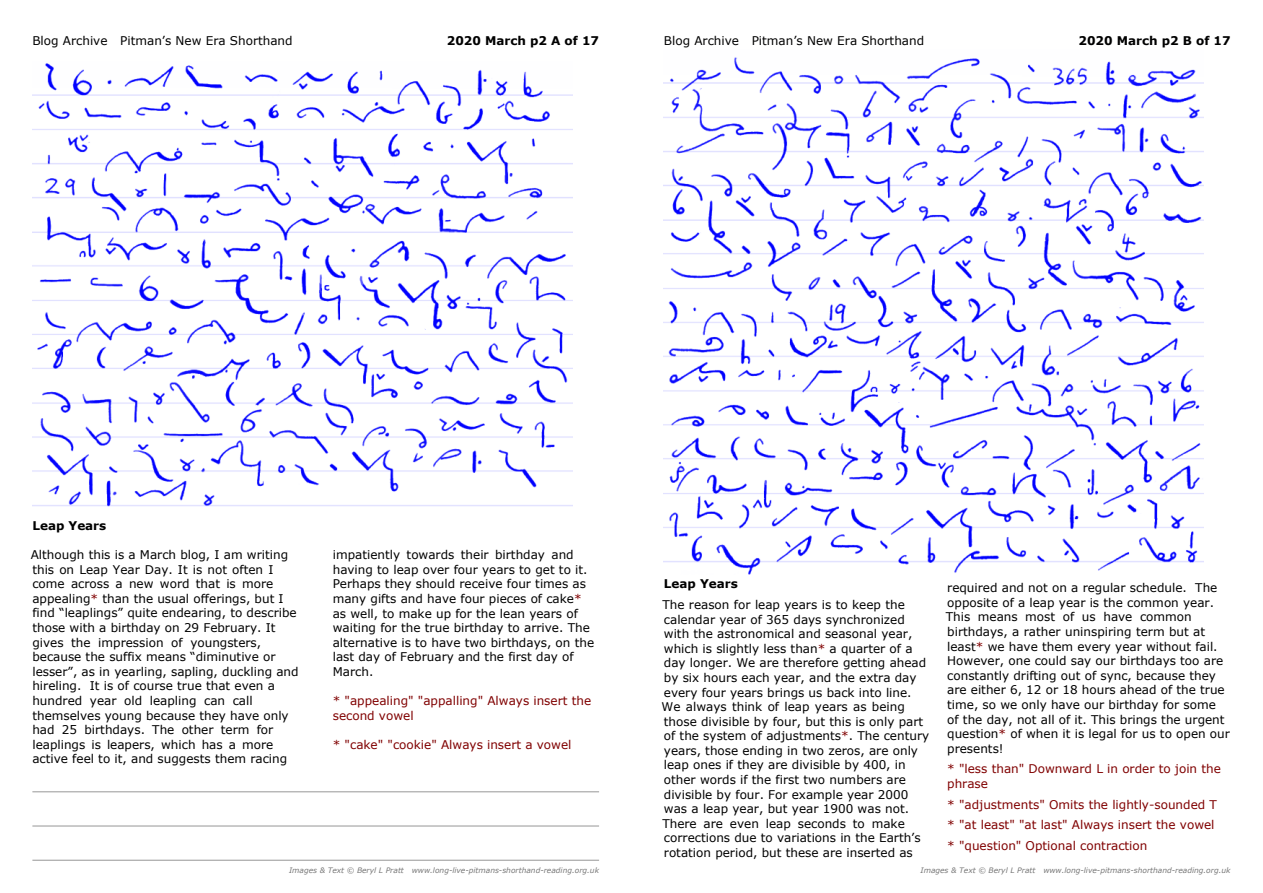
<style>
.page{position:relative;width:1263px;height:893px;background:#fff}
.page>*{position:absolute;margin:0;border:0;box-sizing:border-box;transform-origin:0 0}
.t1{font:12px/14.5px "Verdana";color:#000}
.t2{font:12px/14.5px "Verdana";color:#800000}
.t3{font:700 12px "Verdana";color:#000}
.t4{font:italic 7.5px "Verdana";color:#777}
.s1{color:#800000}
</style>
<div class="page">
<hr style="left:32px;top:791px;width:567px;height:1px;background:#979797">
<hr style="left:32px;top:826px;width:567px;height:1px;background:#979797">
<hr style="left:32px;top:860px;width:567px;height:1px;background:#979797">
<img style="left:32px;top:63px;width:540px;height:444px">
<img style="left:664px;top:57px;width:540px;height:518px">
<p class="t1" style="left:32px;top:34px;width:262px">Blog Archive Pitman’s New Era Shorthand</p>
<p class="t3" style="left:447px;top:36px;width:154px">2020 March p2 A of 17</p>
<p class="t1" style="left:664px;top:34px;width:262px">Blog Archive Pitman’s New Era Shorthand</p>
<p class="t3" style="left:1078px;top:36px;width:154px">2020 March p2 B of 17</p>
<p class="t3" style="left:32px;top:521px;width:75px">Leap Years</p>
<p class="t1" style="left:31px;top:548px;width:269px">Although this is a March blog, I am writing this on Leap Year Day. It is not often I come across a new word that is more appealing<span class="s1">*</span> than the usual offerings, but I find “leaplings” quite endearing, to describe those with a birthday on 29 February. It gives the impression of youngsters, because the suffix means “diminutive or lesser”, as in yearling, sapling, duckling and hireling. It is of course true that even a hundred year old leapling can call themselves young because they have only had 25 birthdays. The other term for leaplings is leapers, which has a more active feel to it, and suggests them racing</p>
<p class="t1" style="left:333px;top:549px;width:263px">impatiently towards their birthday and having to leap over four years to get to it.<br>Perhaps they should receive four times as many gifts and have four pieces of cake<span class="s1">* </span>as well, to make up for the lean years of waiting for the true birthday to arrive. The alternative is to have two birthdays, on the last day of February and the first day of March.</p>
<p class="t2" style="left:333px;top:695px;width:260px">* "appealing" "appalling" Always insert the second vowel</p>
<p class="t2" style="left:333px;top:738px;width:240px">* "cake" "cookie" Always insert a vowel</p>
<p class="t4" style="left:289px;top:868px;width:311px">Images &amp; Text © Beryl L Pratt www.long-live-pitmans-shorthand-reading.org.uk</p>
<p class="t3" style="left:664px;top:579px;width:75px">Leap Years</p>
<p class="t1" style="left:661px;top:598px;width:269px">The reason for leap years is to keep the calendar year of 365 days synchronized with the astronomical and seasonal year, which is slightly less than<span class="s1">*</span> a quarter of a day longer. We are therefore getting ahead by six hours each year, and the extra day every four years brings us back into line.<br>We always think of leap years as being those divisible by four, but this is only part of the system of adjustments<span class="s1">*</span>. The century years, those ending in two zeros, are only leap ones if they are divisible by 400, in other words if the first two numbers are divisible by four. For example year 2000 was a leap year, but year 1900 was not.<br>There are even leap seconds to make corrections due to variations in the Earth’s rotation period, but these are inserted as</p>
<p class="t1" style="left:946px;top:582px;width:286px">required and not on a regular schedule. The opposite of a leap year is the common year.<br>This means most of us have common birthdays, a rather uninspiring term but at least<span class="s1">*</span> we have them every year without fail.<br>However, one could say our birthdays too are constantly drifting out of sync, because they are either 6, 12 or 18 hours ahead of the true time, so we only have our birthday for some<br>of the day, not all of it. This brings the urgent question<span class="s1">*</span> of when it is legal for us to open our presents!</p>
<p class="t2" style="left:947px;top:763px;width:275px">* "less than" Downward L in order to join the phrase</p>
<p class="t2" style="left:947px;top:795px;width:271px;line-height:20.5px">* "adjustments" Omits the lightly-sounded T * "at least" "at last" Always insert the vowel * "question" Optional contraction</p>
<p class="t4" style="left:920px;top:868px;width:311px">Images &amp; Text © Beryl L Pratt www.long-live-pitmans-shorthand-reading.org.uk</p>
</div>
